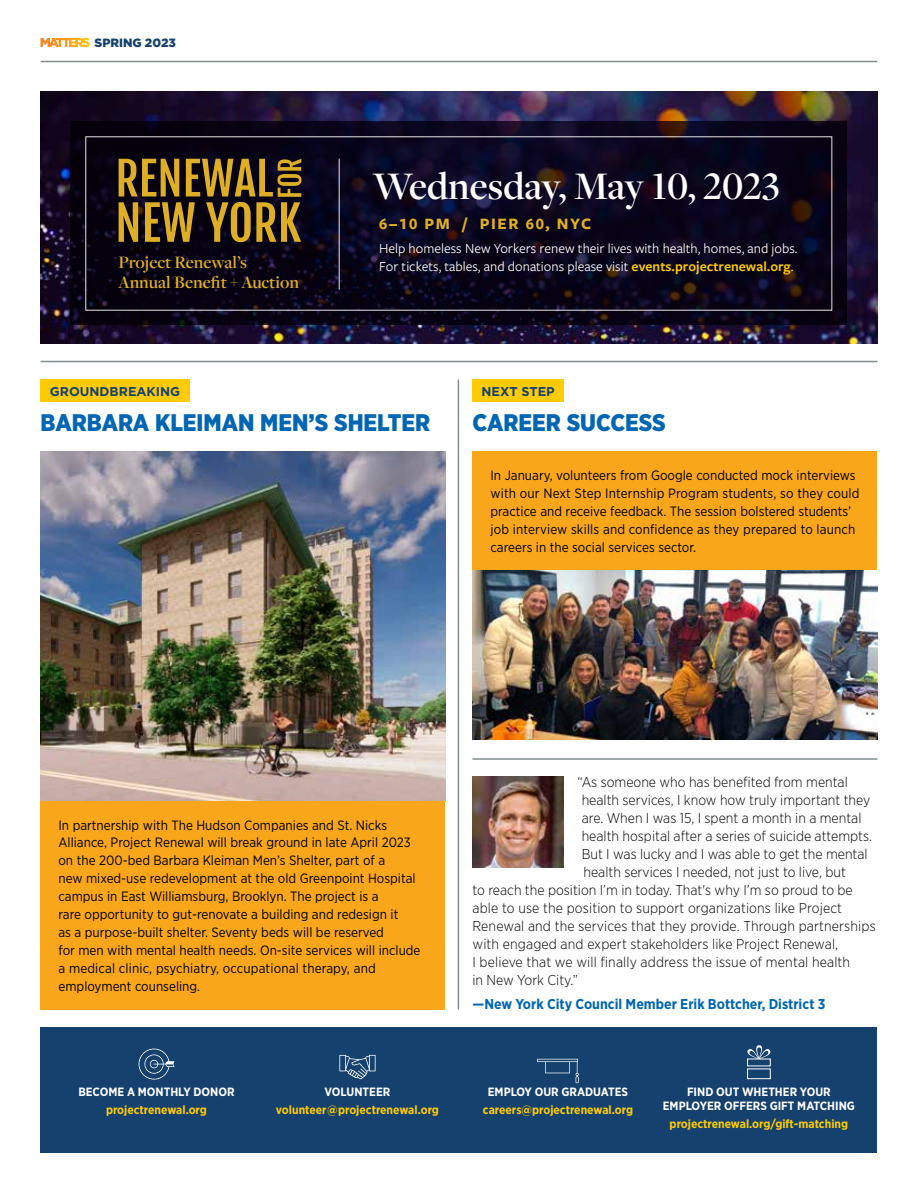
<style>
.page{position:relative;width:918px;height:1188px;background:#fff}
.page>*{position:absolute;margin:0;border:0;box-sizing:border-box;transform-origin:0 0}
.t1{font:600 40.5px "Freight Disp Pro";color:#fff}
.t2{font:900 24px "Gotham Narrow";color:#0066b3}
.t3{font:600 18.15px/20.4px "Freight Disp Pro";color:#deaf26}
.t4{font:700 16.5px "Freight Sans Pro";letter-spacing:.1em;color:#deaf26}
.t5{font:300 14.25px "Gotham Narrow";color:#000}
.t6{font:14.25px/18px "Freight Sans Pro";color:#fff}
.t7{font:700 14.25px "Gotham Narrow";color:#0066b3}
.t8{font:13.5px/18px "Gotham Narrow";color:#000}
.t9{font:700 12.75px "Gotham";color:#14416d}
.t10{font:700 12px "Gotham Narrow";color:#ffcb05}
.t11{font:700 12px/13.5px "Gotham Narrow";color:#fff;text-align:center}
.t12{font:900 12px "Gotham";color:#14416d}
.s1{font-weight:600;color:#ffcb05}
</style>
<div class="page">
<div style="left:40px;top:1028px;width:838px;height:126px;background:#14416d"></div>
<svg style="left:139px;top:1049px;width:35px;height:31px"></svg>
<svg style="left:339px;top:1055px;width:37px;height:24px"></svg>
<svg style="left:537px;top:1059px;width:42px;height:24px"></svg>
<svg style="left:747px;top:1045px;width:24px;height:34px"></svg>
<hr style="left:41px;top:61px;width:837px;height:1px;background:#828d90">
<svg style="left:40px;top:38px;width:50px;height:9px"></svg>
<hr style="left:40px;top:361px;width:838px;height:1px;background:#828d90">
<img style="left:40px;top:452px;width:406px;height:349px">
<div style="left:40px;top:801px;width:406px;height:209px;background:#faa61a"></div>
<img style="left:472px;top:570px;width:406px;height:170px">
<div style="left:472px;top:452px;width:406px;height:118px;background:#faa61a"></div>
<hr style="left:458px;top:380px;width:1px;height:630px;background:#828d90">
<hr style="left:472px;top:758px;width:406px;height:2px;background:#828d90">
<div style="left:41px;top:380px;width:149px;height:22px;background:#ffcb05"></div>
<div style="left:472px;top:380px;width:92px;height:22px;background:#ffcb05"></div>
<img style="left:40px;top:92px;width:837px;height:252px">
<svg style="left:70px;top:122px;width:777px;height:204px;background:#0c081c"></svg>
<svg style="left:119px;top:159px;width:183px;height:83px;background:#69511c"></svg>
<hr style="left:339px;top:159px;width:1px;height:131px;background:#fff">
<img style="left:472px;top:777px;width:92px;height:91px">
<p class="t12" style="left:95px;top:35px;width:83px">SPRING 2023</p>
<h3 class="t3" style="left:119px;top:251px;width:182px">Project Renewal’s<br>Annual Benefit + Auction</h3>
<h1 class="t1" style="left:373px;top:160px;width:408px">Wednesday, May 10, 2023</h1>
<p class="t4" style="left:379px;top:212px;width:214px">6–10 PM / PIER 60, NYC</p>
<p class="t6" style="left:379px;top:239px;width:420px">Help homeless New Yorkers renew their lives with health, homes, and jobs.<br>For tickets, tables, and donations please visit <span class="s1">events.projectrenewal.org</span>.</p>
<p class="t9" style="left:50px;top:383px;width:132px">GROUNDBREAKING</p>
<p class="t9" style="left:482px;top:383px;width:75px">NEXT STEP</p>
<h2 class="t2" style="left:40px;top:407px;width:391px">BARBARA KLEIMAN MEN’S SHELTER</h2>
<h2 class="t2" style="left:472px;top:407px;width:195px">CAREER SUCCESS</h2>
<p class="t8" style="left:490px;top:466px;width:370px">In January, volunteers from Google conducted mock interviews with our Next Step Internship Program students, so they could practice and receive feedback. The session bolstered students’ job interview skills and confidence as they prepared to launch careers in the social services sector.</p>
<p class="t8" style="left:58px;top:815px;width:364px">In partnership with The Hudson Companies and St. Nicks Alliance, Project Renewal will break ground in late April 2023 on the 200-bed Barbara Kleiman Men’s Shelter, part of a<br>new mixed-use redevelopment at the old Greenpoint Hospital campus in East Williamsburg, Brooklyn. The project is a<br>rare opportunity to gut-renovate a building and redesign it<br>as a purpose-built shelter. Seventy beds will be reserved<br>for men with mental health needs. On-site services will include a medical clinic, psychiatry, occupational therapy, and employment counseling.</p>
<p class="t11" style="left:78px;top:1085px;width:158px">BECOME A MONTHLY DONOR</p>
<p class="t10" style="left:106px;top:1102px;width:102px">projectrenewal.org</p>
<p class="t11" style="left:325px;top:1085px;width:67px">VOLUNTEER</p>
<p class="t10" style="left:276px;top:1102px;width:165px">volunteer@projectrenewal.org</p>
<p class="t5" style="left:578px;top:773px;width:272px">“As someone who has benefited from mental</p>
<p class="t5" style="left:582px;top:791px;width:290px">health services, I know how truly important they</p>
<p class="t5" style="left:582px;top:809px;width:281px">are. When I was 15, I spent a month in a mental</p>
<p class="t5" style="left:582px;top:827px;width:292px">health hospital after a series of suicide attempts.</p>
<p class="t5" style="left:582px;top:845px;width:287px">But I was lucky and I was able to get the mental</p>
<p class="t5" style="left:583px;top:863px;width:264px">health services I needed, not just to live, but</p>
<p class="t5" style="left:473px;top:881px;width:382px">to reach the position I’m in today. That's why I’m so proud to be</p>
<p class="t5" style="left:473px;top:899px;width:371px">able to use the position to support organizations like Project</p>
<p class="t5" style="left:473px;top:917px;width:405px">Renewal and the services that they provide. Through partnerships</p>
<p class="t5" style="left:473px;top:935px;width:367px">with engaged and expert stakeholders like Project Renewal,</p>
<p class="t5" style="left:473px;top:953px;width:379px">I believe that we will finally address the issue of mental health</p>
<p class="t5" style="left:473px;top:971px;width:107px">in New York City.”</p>
<p class="t7" style="left:473px;top:995px;width:354px">—New York City Council Member Erik Bottcher, District 3</p>
<p class="t11" style="left:488px;top:1085px;width:142px">EMPLOY OUR GRADUATES</p>
<p class="t10" style="left:483px;top:1102px;width:152px">careers@projectrenewal.org</p>
<p class="t11" style="left:663px;top:1085px;width:194px">FIND OUT WHETHER YOUR<br>EMPLOYER OFFERS GIFT MATCHING</p>
<p class="t10" style="left:670px;top:1116px;width:180px">projectrenewal.org/gift-matching</p>
</div>
